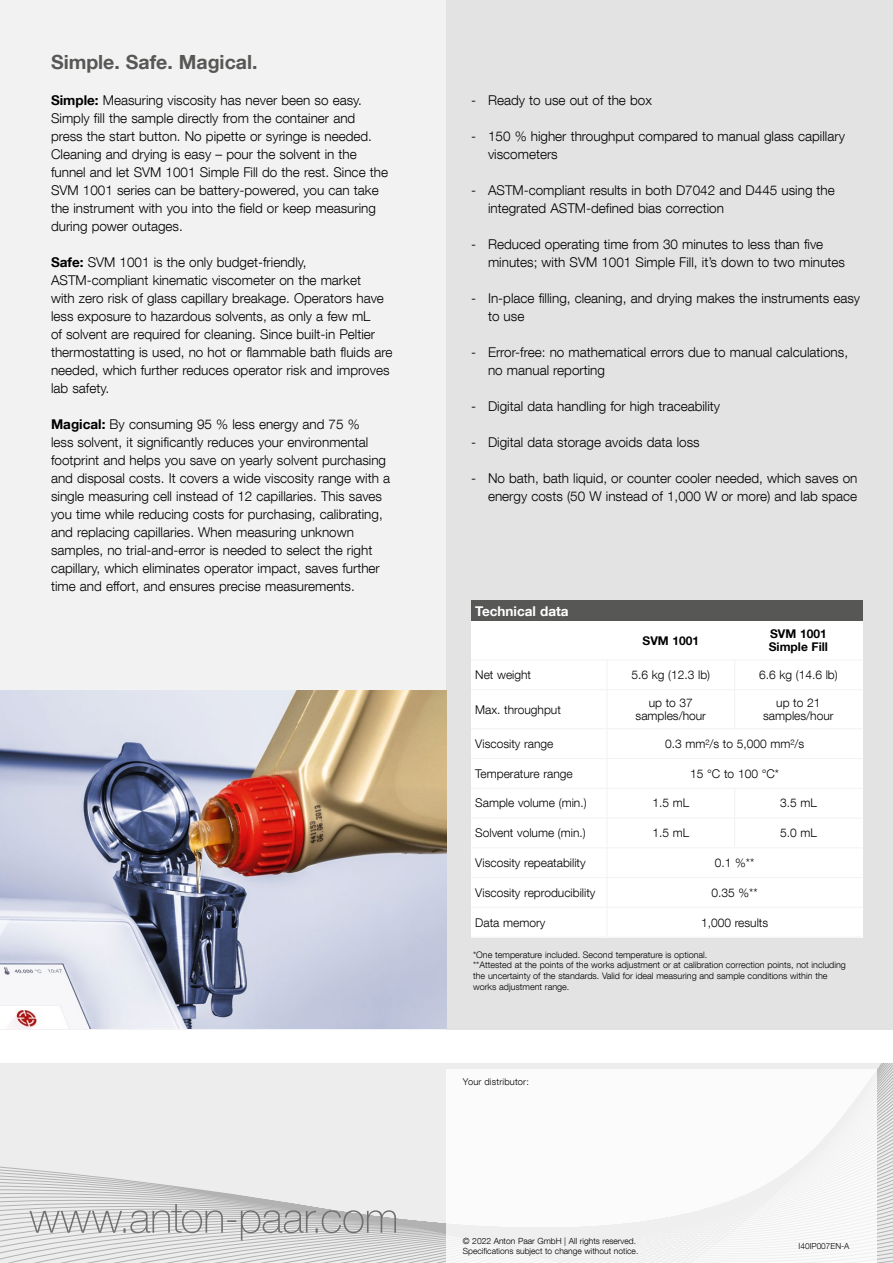
<style>
.page{position:relative;width:893px;height:1263px;background:#fff}
.page>*{position:absolute;margin:0;border:0;box-sizing:border-box;transform-origin:0 0}
.t1{font:700 19.5px "Helvetica Neue LT Com";color:#575756}
.t2{font:300 13.5px/18px "Helvetica Neue LT Com";color:#000}
.t3{font:700 13.5px "Helvetica Neue LT Com";color:#fff}
.t4{font:300 12px/13.5px "Helvetica Neue LT Com";color:#000;text-align:center}
.t5{font:700 12px/13.5px "Helvetica Neue LT Com";color:#000}
.t6{font:300 9.3px "Helvetica Neue LT Com";letter-spacing:.025em;color:#000}
.t7{font:300 9px/10.8px "Helvetica Neue LT Com";color:#000}
.t8{font:300 9px "Helvetica Neue LT Com";letter-spacing:.025em;color:#000}
.t9{font:300 8.55px/10.2px "Helvetica Neue LT Com";color:#000}
.t10{font:300 8.25px "Helvetica Neue LT Com";color:#000}
.s1{font-weight:700}
</style>
<div class="page">
<div style="left:0;top:0;width:446px;height:1029px;background:#f2f2f2"></div>
<div style="left:446px;top:0;width:447px;height:1029px;background:#e3e3e3"></div>
<svg style="left:0;top:1063px;width:893px;height:200px;background:#e7e7e7"></svg>
<div style="left:446px;top:1070px;width:431px;height:193px;background:#fff"></div>
<svg style="left:29px;top:1204px;width:367px;height:36px;background:#c8c8c8"></svg>
<img style="left:0;top:690px;width:446px;height:339px">
<div style="left:471px;top:601px;width:391px;height:336px;background:#fff"></div>
<div style="left:471px;top:601px;width:391px;height:20px;background:#575756"></div>
<hr style="left:471px;top:659px;width:136px;height:1px;background:#f2f2f2">
<hr style="left:607px;top:659px;width:128px;height:1px;background:#f2f2f2">
<hr style="left:735px;top:659px;width:127px;height:1px;background:#f2f2f2">
<hr style="left:471px;top:689px;width:136px;height:1px;background:#f2f2f2">
<hr style="left:607px;top:689px;width:128px;height:1px;background:#f2f2f2">
<hr style="left:735px;top:689px;width:127px;height:1px;background:#f2f2f2">
<svg style="left:734px;top:660px;width:1px;height:29px"></svg>
<hr style="left:734px;top:690px;width:1px;height:38px;background:#f2f2f2">
<svg style="left:734px;top:789px;width:1px;height:58px"></svg>
<hr style="left:607px;top:690px;width:1px;height:38px;background:#f2f2f2">
<hr style="left:471px;top:728px;width:136px;height:1px;background:#f2f2f2">
<hr style="left:471px;top:788px;width:136px;height:1px;background:#f2f2f2">
<hr style="left:471px;top:847px;width:136px;height:1px;background:#f2f2f2">
<hr style="left:471px;top:907px;width:136px;height:1px;background:#f2f2f2">
<hr style="left:607px;top:728px;width:128px;height:1px;background:#f2f2f2">
<hr style="left:735px;top:728px;width:127px;height:1px;background:#f2f2f2">
<hr style="left:607px;top:788px;width:128px;height:1px;background:#f2f2f2">
<hr style="left:735px;top:788px;width:127px;height:1px;background:#f2f2f2">
<hr style="left:607px;top:847px;width:128px;height:1px;background:#f2f2f2">
<hr style="left:735px;top:847px;width:127px;height:1px;background:#f2f2f2">
<hr style="left:607px;top:907px;width:128px;height:1px;background:#f2f2f2">
<hr style="left:735px;top:907px;width:127px;height:1px;background:#f2f2f2">
<hr style="left:471px;top:758px;width:136px;height:1px;background:#f2f2f2">
<hr style="left:471px;top:818px;width:136px;height:1px;background:#f2f2f2">
<hr style="left:471px;top:877px;width:136px;height:1px;background:#f2f2f2">
<hr style="left:471px;top:937px;width:136px;height:1px;background:#f2f2f2">
<hr style="left:607px;top:758px;width:128px;height:1px;background:#f2f2f2">
<hr style="left:735px;top:758px;width:127px;height:1px;background:#f2f2f2">
<hr style="left:607px;top:818px;width:128px;height:1px;background:#f2f2f2">
<hr style="left:735px;top:818px;width:127px;height:1px;background:#f2f2f2">
<hr style="left:607px;top:877px;width:128px;height:1px;background:#f2f2f2">
<hr style="left:735px;top:877px;width:127px;height:1px;background:#f2f2f2">
<hr style="left:607px;top:937px;width:128px;height:1px;background:#f2f2f2">
<hr style="left:735px;top:937px;width:127px;height:1px;background:#f2f2f2">
<h1 class="t1" style="left:51px;top:50px;width:208px">Simple. Safe. Magical.</h1>
<p class="t2" style="left:51px;top:91px;width:339px"><span class="s1">Simple:</span> Measuring viscosity has never been so easy.<br>Simply fill the sample directly from the container and press the start button. No pipette or syringe is needed.<br>Cleaning and drying is easy – pour the solvent in the funnel and let SVM 1001 Simple Fill do the rest. Since the SVM 1001 series can be battery-powered, you can take the instrument with you into the field or keep measuring during power outages.</p>
<p class="t2" style="left:51px;top:253px;width:343px"><span class="s1">Safe:</span> SVM 1001 is the only budget-friendly, ASTM-compliant kinematic viscometer on the market<br>with zero risk of glass capillary breakage. Operators have less exposure to hazardous solvents, as only a few mL<br>of solvent are required for cleaning. Since built-in Peltier thermostatting is used, no hot or flammable bath fluids are needed, which further reduces operator risk and improves lab safety.</p>
<p class="t2" style="left:51px;top:415px;width:341px"><span class="s1">Magical:</span> By consuming 95 % less energy and 75 %<br>less solvent, it significantly reduces your environmental footprint and helps you save on yearly solvent purchasing and disposal costs. It covers a wide viscosity range with a single measuring cell instead of 12 capillaries. This saves you time while reducing costs for purchasing, calibrating, and replacing capillaries. When measuring unknown samples, no trial-and-error is needed to select the right capillary, which eliminates operator impact, saves further time and effort, and ensures precise measurements.</p>
<p class="t2" style="left:471px;top:91px;width:182px">- Ready to use out of the box</p>
<p class="t2" style="left:488px;top:127px;width:358px;text-indent:-17px">- 150 % higher throughput compared to manual glass capillary viscometers</p>
<p class="t2" style="left:488px;top:181px;width:348px;text-indent:-17px">- ASTM-compliant results in both D7042 and D445 using the integrated ASTM-defined bias correction</p>
<p class="t2" style="left:488px;top:235px;width:358px;text-indent:-17px">- Reduced operating time from 30 minutes to less than five minutes; with SVM 1001 Simple Fill, it’s down to two minutes</p>
<p class="t2" style="left:488px;top:289px;width:374px;text-indent:-17px">- In-place filling, cleaning, and drying makes the instruments easy to use</p>
<p class="t2" style="left:488px;top:343px;width:362px;text-indent:-17px">- Error-free: no mathematical errors due to manual calculations, no manual reporting</p>
<p class="t2" style="left:471px;top:397px;width:251px">- Digital data handling for high traceability</p>
<p class="t2" style="left:471px;top:433px;width:230px">- Digital data storage avoids data loss</p>
<p class="t2" style="left:471px;top:469px;width:388px;text-align:right">- No bath, bath liquid, or counter cooler needed, which saves on energy costs (50 W instead of 1,000 W or more) and lab space</p>
<p class="t3" style="left:475px;top:602px;width:95px">Technical data</p>
<p class="t5" style="left:643px;top:633px;width:58px">SVM 1001</p>
<p class="t5" style="left:769px;top:626px;width:61px">SVM 1001<br>Simple Fill</p>
<p class="t4" style="left:475px;top:668px;width:57px">Net weight</p>
<p class="t4" style="left:632px;top:668px;width:80px">5.6 kg (12.3 lb)</p>
<p class="t4" style="left:759px;top:668px;width:80px">6.6 kg (14.6 lb)</p>
<p class="t4" style="left:475px;top:702px;width:87px">Max. throughput</p>
<p class="t4" style="left:636px;top:695px;width:72px">up to 37 samples/hour</p>
<p class="t4" style="left:763px;top:695px;width:72px">up to 21 samples/hour</p>
<p class="t4" style="left:475px;top:737px;width:80px">Viscosity range</p>
<p class="t4" style="left:665px;top:737px;width:141px">0.3 mm²/s to 5,000 mm²/s</p>
<p class="t4" style="left:475px;top:766px;width:99px">Temperature range</p>
<p class="t4" style="left:690px;top:766px;width:90px">15 °C to 100 °C*</p>
<p class="t4" style="left:475px;top:796px;width:113px">Sample volume (min.)</p>
<p class="t4" style="left:652px;top:796px;width:38px">1.5 mL</p>
<p class="t4" style="left:780px;top:796px;width:38px">3.5 mL</p>
<p class="t4" style="left:475px;top:826px;width:112px">Solvent volume (min.)</p>
<p class="t4" style="left:652px;top:826px;width:38px">1.5 mL</p>
<p class="t4" style="left:780px;top:826px;width:38px">5.0 mL</p>
<p class="t4" style="left:475px;top:856px;width:112px">Viscosity repeatability</p>
<p class="t4" style="left:715px;top:856px;width:41px">0.1 %**</p>
<p class="t4" style="left:475px;top:885px;width:122px">Viscosity reproducibility</p>
<p class="t4" style="left:712px;top:885px;width:48px">0.35 %**</p>
<p class="t4" style="left:475px;top:915px;width:72px">Data memory</p>
<p class="t4" style="left:701px;top:915px;width:69px">1,000 results</p>
<p class="t7" style="left:473px;top:949px;width:374px">*One temperature included. Second temperature is optional.<br>**Attested at the points of the works adjustment or at calibration correction points, not including the uncertainty of the standards. Valid for ideal measuring and sample conditions within the works adjustment range.</p>
<p class="t8" style="left:462px;top:1075px;width:65px">Your distributor:</p>
<p class="t6" style="left:463px;top:1076px;width:68px">Your distributor:</p>
<p class="t9" style="left:463px;top:1236px;width:177px">© 2022 Anton Paar GmbH | All rights reserved.<br>Specifications subject to change without notice.</p>
<p class="t10" style="left:799px;top:1241px;width:52px">I40IP007EN-A</p>
</div>
